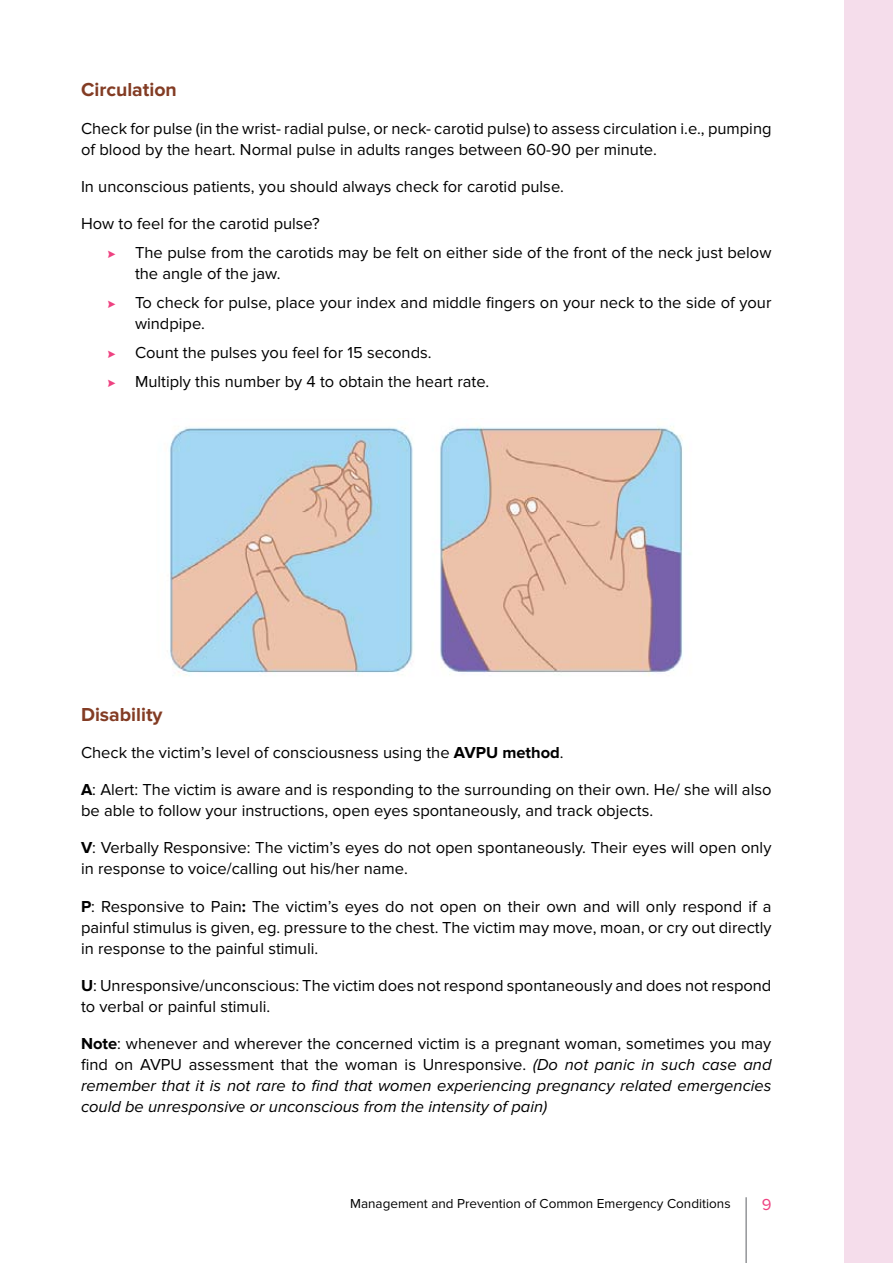
<style>
.page{position:relative;width:893px;height:1263px;background:#fff}
.page>*{position:absolute;margin:0;border:0;box-sizing:border-box;transform-origin:0 0}
.t1{font:700 19.5px "Proxima Nova";color:#833c24}
.t2{font:16.5px/21px "Proxima Nova";color:#000}
.t3{font:italic 16.5px/21px "Proxima Nova";color:#000;text-align:justify}
.t4{font:16.5px "Proxima Nova";color:#ee4281}
.t5{font:13.5px "Proxima Nova";color:#000}
.s1{font-weight:700}
.s2{font-weight:700;font-style:normal}
.s3{font-style:normal}
</style>
<div class="page">
<div style="left:845px;top:0;width:48px;height:1263px;background:#f5ddeb"></div>
<hr style="left:745px;top:1197px;width:2px;height:66px;background:#939598">
<img style="left:169px;top:426px;width:514px;height:250px">
<p class="t1" style="left:81px;top:79px;width:97px">Circulation</p>
<p class="t2" style="left:81px;top:118px;width:692px">Check for pulse (in the wrist- radial pulse, or neck- carotid pulse) to assess circulation i.e., pumping of blood by the heart. Normal pulse in adults ranges between 60-90 per minute.</p>
<p class="t2" style="left:81px;top:176px;width:484px">In unconscious patients, you should always check for carotid pulse.</p>
<p class="t2" style="left:135px;top:209px;width:638px;line-height:29.1px;text-indent:-54px">How to feel for the carotid pulse?<br>The pulse from the carotids may be felt on either side of the front of the neck just below</p>
<p class="t2" style="left:135px;top:259px;width:638px;line-height:29.1px">the angle of the jaw.<br>To check for pulse, place your index and middle fingers on your neck to the side of your</p>
<p class="t2" style="left:135px;top:309px;width:356px;line-height:29.1px">windpipe.<br>Count the pulses you feel for 15 seconds.<br>Multiply this number by 4 to obtain the heart rate.</p>
<p class="t1" style="left:81px;top:703px;width:83px">Disability</p>
<p class="t2" style="left:81px;top:742px;width:484px">Check the victim’s level of consciousness using the <span class="s1">AVPU method</span>.</p>
<p class="t2" style="left:81px;top:779px;width:692px"><span class="s1">A</span>: Alert: The victim is aware and is responding to the surrounding on their own. He/ she will also be able to follow your instructions, open eyes spontaneously, and track objects.</p>
<p class="t2" style="left:81px;top:838px;width:692px"><span class="s1">V</span>: Verbally Responsive: The victim’s eyes do not open spontaneously. Their eyes will open only in response to voice/calling out his/her name.</p>
<p class="t2" style="left:81px;top:896px;width:692px;text-align:justify"><span class="s1">P</span>: Responsive to Pain<span class="s1">:</span> The victim’s eyes do not open on their own and will only respond if a painful stimulus is given, eg. pressure to the chest. The victim may move, moan, or cry out directly in response to the painful stimuli.</p>
<p class="t2" style="left:81px;top:975px;width:692px"><span class="s1">U</span>: Unresponsive/unconscious: The victim does not respond spontaneously and does not respond to verbal or painful stimuli.</p>
<p class="t3" style="left:81px;top:1033px;width:692px"><span class="s2">Note</span><span class="s3">: whenever and wherever the concerned victim is a pregnant woman, sometimes you may find on AVPU assessment that the woman is Unresponsive.</span> (Do not panic in such case and remember that it is not rare to find that women experiencing pregnancy related emergencies could be unresponsive or unconscious from the intensity of pain)</p>
<p class="t5" style="left:350px;top:1195px;width:382px">Management and Prevention of Common Emergency Conditions</p>
<p class="t4" style="left:762px;top:1195px;width:11px">9</p>
</div>
